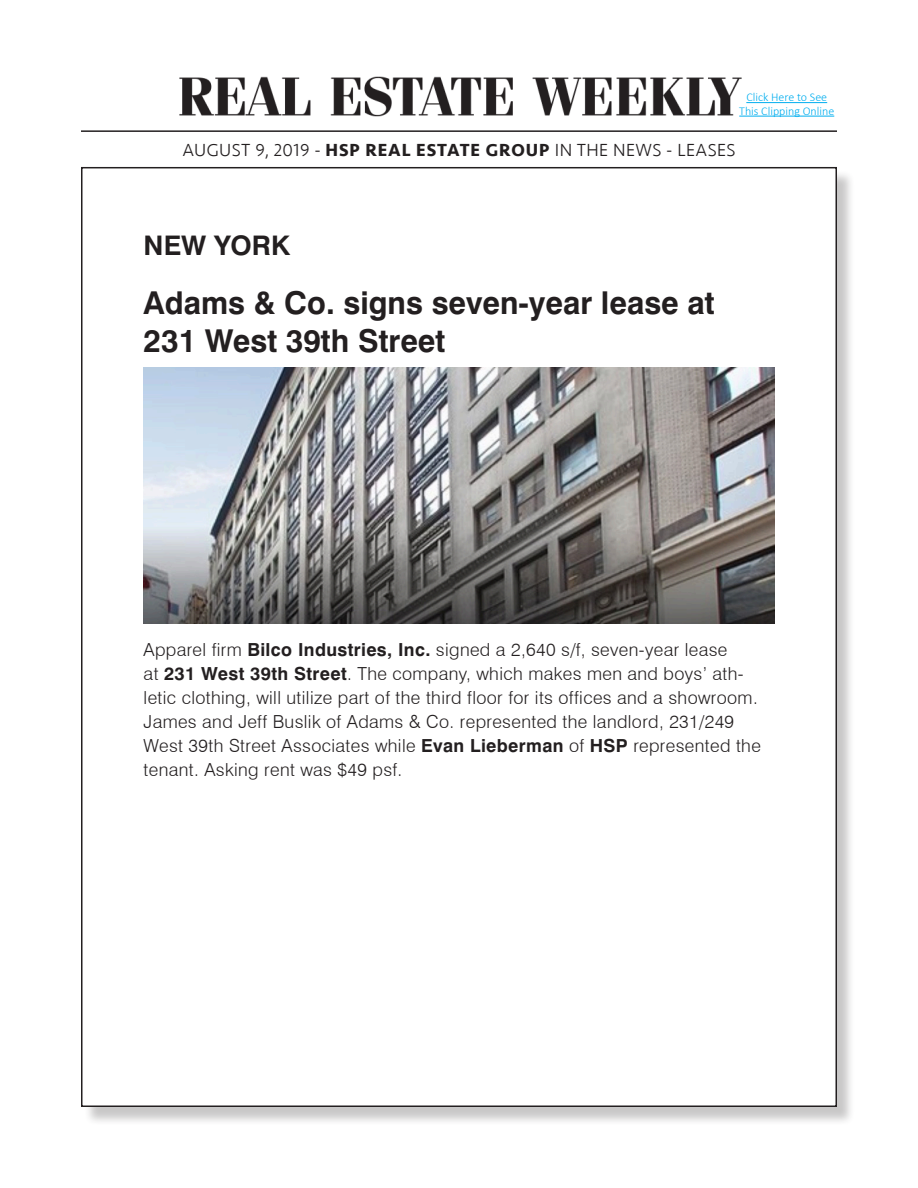
<style>
.page{position:relative;width:918px;height:1188px;background:#fff}
.page>*{position:absolute;margin:0;border:0;box-sizing:border-box;transform-origin:0 0}
.t1{font:700 31.5px/37.5px "Swiss 721 BT";color:#231f20}
.t2{font:700 27px "Swiss 721 BT";color:#231f20}
.t3{font:300 18px/24px "Swiss 721 BT";letter-spacing:.02em;color:#231f20}
.t4{font:300 18px "Seravek";letter-spacing:.025em;color:#231f20}
.t5{font:300 12px "Calibri";color:#00aeef}
.s1{font-weight:700}
</style>
<div class="page">
<div style="left:84px;top:170px;width:772px;height:956px;background:#231f20;opacity:.25"></div>
<div style="left:82px;top:168px;width:754px;height:938px;background:#fff"></div>
<hr style="left:81px;top:130px;width:756px;height:2px;background:#231f20">
<img style="left:843px;top:1113px;width:13px;height:13px">
<img style="left:179px;top:76px;width:568px;height:41px">
<hr style="left:746px;top:102px;width:81px;height:1px;background:#00aeef">
<hr style="left:739px;top:116px;width:95px;height:1px;background:#00aeef">
<img style="left:144px;top:367px;width:630px;height:256px">
<p class="t5" style="left:746px;top:90px;width:82px">Click Here to See</p>
<p class="t5" style="left:739px;top:103px;width:97px">This Clipping Online</p>
<p class="t4" style="left:182px;top:139px;width:555px">AUGUST 9, 2019 - <span class="s1">HSP REAL ESTATE GROUP</span> IN THE NEWS - LEASES</p>
<p class="t2" style="left:144px;top:229px;width:148px">NEW YORK</p>
<p class="t1" style="left:144px;top:284px;width:573px">Adams &amp; Co. signs seven-year lease at<br>231 West 39th Street</p>
<p class="t3" style="left:144px;top:637px;width:619px">Apparel firm <span class="s1">Bilco Industries, Inc.</span> signed a 2,640 s/f, seven-year lease<br>at <span class="s1">231 West 39th Street</span>. The company, which makes men and boys’ ath&shy;letic clothing, will utilize part of the third floor for its offices and a showroom.<br>James and Jeff Buslik of Adams &amp; Co. represented the landlord, 231/249<br>West 39th Street Associates while <span class="s1">Evan Lieberman</span> of <span class="s1">HSP</span> represented the tenant. Asking rent was $49 psf.</p>
</div>
